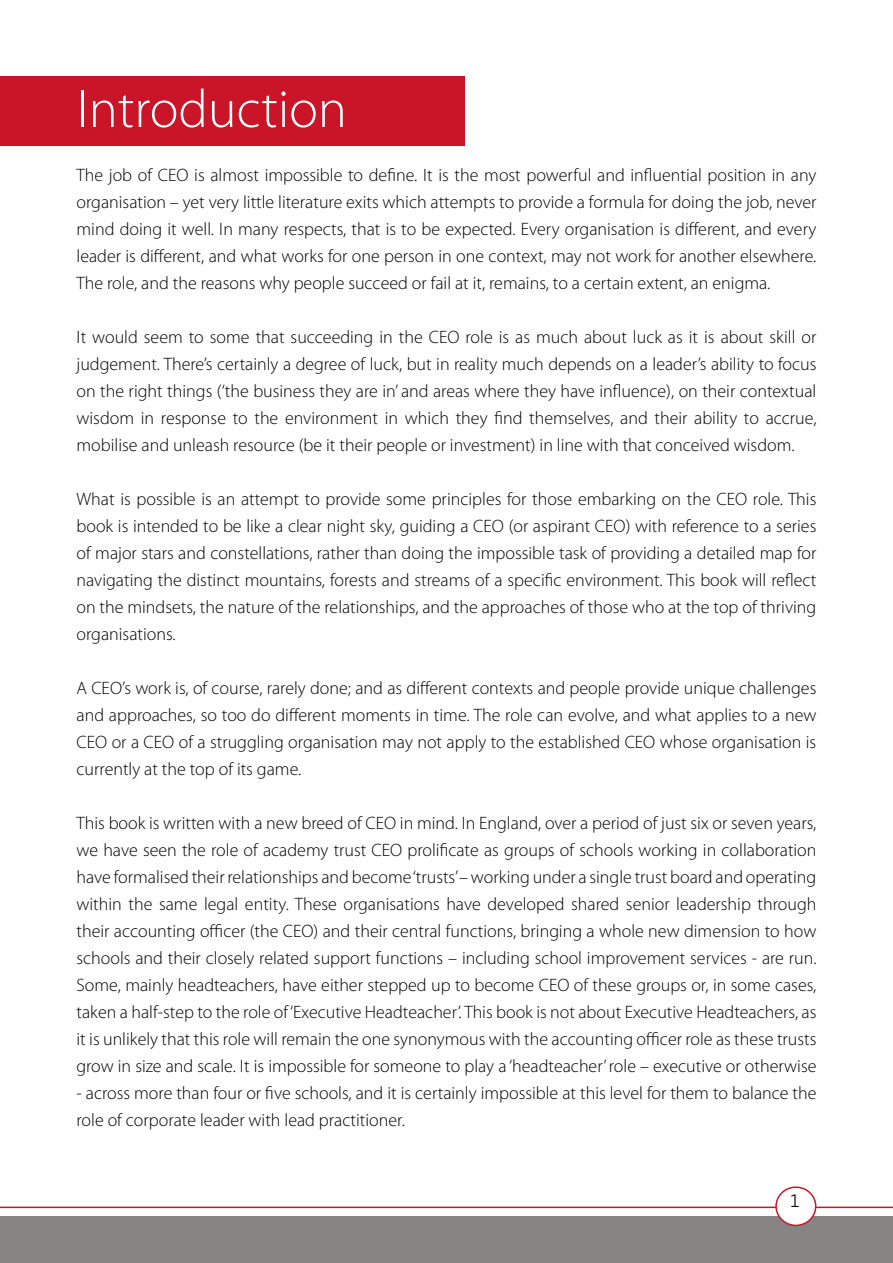
<style>
.page{position:relative;width:893px;height:1263px;background:#fff}
.page>*{position:absolute;margin:0;border:0;box-sizing:border-box;transform-origin:0 0}
.t1{font:300 54px "Myriad Pro";color:#fff}
.t2{font:300 18px/27px "Myriad Pro";color:#000;text-align:justify}
.t3{font:18px "Abel";color:#000}
</style>
<div class="page">
<div style="left:0;top:1216px;width:893px;height:47px;background:#878483"></div>
<hr style="left:0;top:1206px;width:893px;height:2px;background:#c91527">
<div style="left:776px;top:1187px;width:40px;height:38px;background:#fff;border-radius:50%"></div>
<div style="left:775px;top:1186px;width:41px;height:40px;border:1px solid #c91527;border-radius:50%"></div>
<div style="left:0;top:77px;width:465px;height:69px;background:#c91527"></div>
<h1 class="t1" style="left:77px;top:79px;width:272px">Introduction</h1>
<p class="t2" style="left:77px;top:162px;width:741px">The job of CEO is almost impossible to define. It is the most powerful and influential position in any organisation – yet very little literature exits which attempts to provide a formula for doing the job, never mind doing it well. In many respects, that is to be expected. Every organisation is different, and every leader is different, and what works for one person in one context, may not work for another elsewhere.<br>The role, and the reasons why people succeed or fail at it, remains, to a certain extent, an enigma.</p>
<p class="t2" style="left:77px;top:324px;width:741px">It would seem to some that succeeding in the CEO role is as much about luck as it is about skill or judgement. There’s certainly a degree of luck, but in reality much depends on a leader’s ability to focus on the right things (‘the business they are in’ and areas where they have influence), on their contextual wisdom in response to the environment in which they find themselves, and their ability to accrue, mobilise and unleash resource (be it their people or investment) in line with that conceived wisdom.</p>
<p class="t2" style="left:77px;top:486px;width:741px">What is possible is an attempt to provide some principles for those embarking on the CEO role. This book is intended to be like a clear night sky, guiding a CEO (or aspirant CEO) with reference to a series of major stars and constellations, rather than doing the impossible task of providing a detailed map for navigating the distinct mountains, forests and streams of a specific environment. This book will reflect on the mindsets, the nature of the relationships, and the approaches of those who at the top of thriving organisations.</p>
<p class="t2" style="left:77px;top:675px;width:741px">A CEO’s work is, of course, rarely done; and as different contexts and people provide unique challenges and approaches, so too do different moments in time. The role can evolve, and what applies to a new CEO or a CEO of a struggling organisation may not apply to the established CEO whose organisation is currently at the top of its game.</p>
<p class="t2" style="left:77px;top:810px;width:741px">This book is written with a new breed of CEO in mind. In England, over a period of just six or seven years, we have seen the role of academy trust CEO prolificate as groups of schools working in collaboration have formalised their relationships and become ‘trusts’– working under a single trust board and operating within the same legal entity. These organisations have developed shared senior leadership through their accounting officer (the CEO) and their central functions, bringing a whole new dimension to how schools and their closely related support functions – including school improvement services - are run.<br>Some, mainly headteachers, have either stepped up to become CEO of these groups or, in some cases, taken a half-step to the role of ‘Executive Headteacher’. This book is not about Executive Headteachers, as it is unlikely that this role will remain the one synonymous with the accounting officer role as these trusts grow in size and scale. It is impossible for someone to play a ‘headteacher’ role – executive or otherwise</p>
<p class="t2" style="left:77px;top:1080px;width:741px">- across more than four or five schools, and it is certainly impossible at this level for them to balance the role of corporate leader with lead practitioner.</p>
<p class="t3" style="left:790px;top:1189px;width:11px">1</p>
</div>
